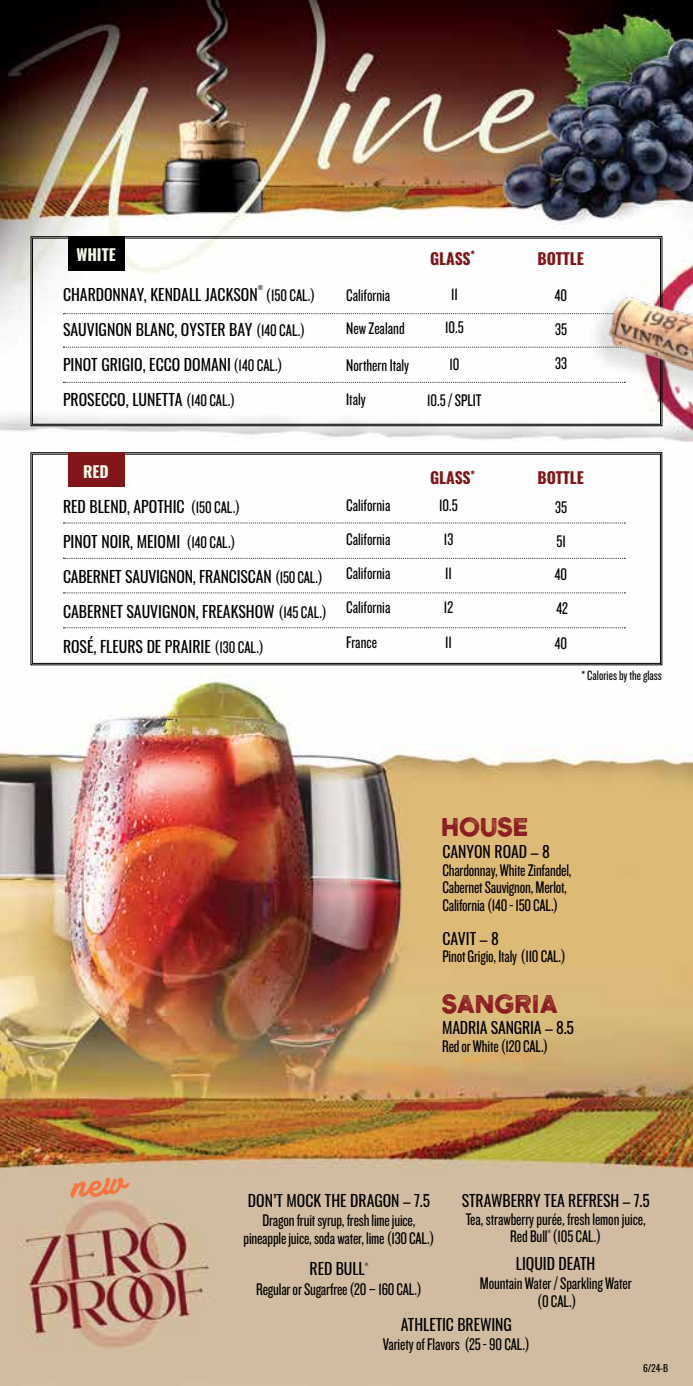
<style>
.page{position:relative;width:693px;height:1386px;background:#fff}
.page>*{position:absolute;margin:0;border:0;box-sizing:border-box;transform-origin:0 0}
.t1{font:29.75px "Henrik";color:#8a1a20}
.t2{font:17.5px/34.1px "Knockout HTF28 Junior Featherwt";letter-spacing:-.005em;color:#000}
.t3{font:15.75px "Oswald";color:#000}
.t4{font:700 15.75px "Oswald";color:#811517}
.t5{font:700 15.75px "Oswald";color:#f3f8e7}
.t6{font:700 15.75px "Oswald";color:#f4f8e7}
.t7{font:14px "Knockout HTF28 Junior Featherwt";color:#000}
.t8{font:9.62px "Oswald";color:#000}
.t9{font:6.12px "Oswald";color:#000}
.t10{font:4.02px "Oswald";color:#000}
.s1{font-family:"Knockout HTF28 Junior Featherwt";font-size:17.5px}
</style>
<div class="page">
<img style="left:0;top:0;width:693px;height:1386px">
<svg style="left:31px;top:236px;width:631px;height:190px"></svg>
<svg style="left:31px;top:452px;width:631px;height:213px"></svg>
<div style="left:32px;top:454px;width:629px;height:210px;border:1px solid #000"></div>
<svg style="left:63px;top:558px;width:562px;height:1px"></svg>
<svg style="left:63px;top:592px;width:562px;height:1px"></svg>
<svg style="left:63px;top:627px;width:562px;height:1px"></svg>
<svg style="left:63px;top:313px;width:496px;height:1px"></svg>
<div style="left:68px;top:237px;width:57px;height:34px;background:#000"></div>
<div style="left:68px;top:453px;width:57px;height:34px;background:#811517"></div>
<svg style="left:63px;top:347px;width:496px;height:1px"></svg>
<svg style="left:63px;top:382px;width:496px;height:1px"></svg>
<svg style="left:63px;top:523px;width:562px;height:1px"></svg>
<img style="left:559px;top:284px;width:134px;height:113px">
<svg style="left:70px;top:1176px;width:60px;height:22px"></svg>
<p class="t5" style="left:76px;top:241px;width:41px">WHITE</p>
<p class="t4" style="left:430px;top:244px;width:47px">GLASS<sup>*</sup></p>
<p class="t4" style="left:537px;top:244px;width:48px">BOTTLE</p>
<p class="t9" style="left:258px;top:282px;width:7px">®</p>
<p class="t2" style="left:266px;top:278px;width:51px">(150 CAL.)</p>
<p class="t3" style="left:63px;top:315px;width:244px">SAUVIGNON BLANC, OYSTER BAY <span class="s1">(140 CAL.)</span></p>
<p class="t3" style="left:63px;top:350px;width:221px">PINOT GRIGIO, ECCO DOMANI <span class="s1">(140 CAL.)</span></p>
<p class="t3" style="left:63px;top:385px;width:174px">PROSECCO, LUNETTA <span class="s1">(140 CAL.)</span></p>
<p class="t3" style="left:63px;top:280px;width:196px">CHARDONNAY, KENDALL JACKSON</p>
<p class="t2" style="left:346px;top:278px;width:60px;line-height:33.2px">California<br>New Zealand</p>
<p class="t2" style="left:346px;top:348px;width:64px">Northern Italy<br>Italy</p>
<p class="t2" style="left:445px;top:278px;width:20px;line-height:33.2px;text-align:center">11<br>10.5</p>
<p class="t2" style="left:427px;top:347px;width:56px;line-height:35.9px;text-align:center">10<br>10.5 / SPLIT</p>
<p class="t2" style="left:555px;top:278px;width:14px;text-align:justify">40<br>35<br>33</p>
<p class="t6" style="left:83px;top:458px;width:27px">RED</p>
<p class="t4" style="left:430px;top:463px;width:47px">GLASS<sup>*</sup></p>
<p class="t4" style="left:537px;top:463px;width:48px">BOTTLE</p>
<p class="t3" style="left:63px;top:493px;width:179px">RED BLEND, APOTHIC <span class="s1">(150 CAL.)</span></p>
<p class="t3" style="left:63px;top:528px;width:174px">PINOT NOIR, MEIOMI <span class="s1">(140 CAL.)</span></p>
<p class="t3" style="left:63px;top:563px;width:261px">CABERNET SAUVIGNON, FRANCISCAN <span class="s1">(150 CAL.)</span></p>
<p class="t3" style="left:63px;top:598px;width:265px">CABERNET SAUVIGNON, FREAKSHOW <span class="s1">(145 CAL.)</span></p>
<p class="t3" style="left:63px;top:633px;width:202px">ROSÉ, FLEURS DE PRAIRIE <span class="s1">(130 CAL.)</span></p>
<p class="t2" style="left:346px;top:489px;width:46px;text-align:justify">California California California California France</p>
<p class="t2" style="left:439px;top:488px;width:20px">10.5<br>13<br>11<br>12<br>11</p>
<p class="t2" style="left:555px;top:490px;width:15px">35<br>51<br>40<br>42<br>40</p>
<p class="t7" style="left:582px;top:669px;width:82px">* Calories by the glass</p>
<h1 class="t1" style="left:442px;top:815px;width:89px">HOUSE</h1>
<p class="t3" style="left:442px;top:838px;width:109px">CANYON ROAD – 8</p>
<p class="t2" style="left:442px;top:861px;width:131px;line-height:17.5px">Chardonnay, White Zinfandel,<br>Cabernet Sauvignon, Merlot,<br>California (140 - 150 CAL.)</p>
<p class="t3" style="left:442px;top:924px;width:58px">CAVIT – 8</p>
<p class="t2" style="left:442px;top:940px;width:125px">Pinot Grigio, Italy (110 CAL.)</p>
<h1 class="t1" style="left:442px;top:992px;width:119px">SANGRIA</h1>
<p class="t3" style="left:442px;top:1014px;width:133px">MADRIA SANGRIA – 8.5</p>
<p class="t2" style="left:442px;top:1029px;width:108px">Red or White (120 CAL.)</p>
<p class="t3" style="left:248px;top:1187px;width:184px">DON’T MOCK THE DRAGON – 7.5</p>
<p class="t2" style="left:244px;top:1212px;width:192px;line-height:17.5px;text-align:center">Dragon fruit syrup, fresh lime juice, pineapple juice, soda water, lime (130 CAL.)</p>
<p class="t3" style="left:310px;top:1255px;width:57px">RED BULL</p>
<p class="t10" style="left:365px;top:1261px;width:5px">®</p>
<p class="t2" style="left:256px;top:1272px;width:167px">Regular or Sugarfree (20 – 160 CAL.)</p>
<p class="t3" style="left:462px;top:1187px;width:189px">STRAWBERRY TEA REFRESH – 7.5</p>
<p class="t2" style="left:466px;top:1210px;width:182px;line-height:17.5px;text-align:center">Tea, strawberry purée, fresh lemon juice,<br>Red Bull (105 CAL.)</p>
<p class="t10" style="left:548px;top:1227px;width:5px">®</p>
<p class="t3" style="left:516px;top:1250px;width:81px">LIQUID DEATH</p>
<p class="t2" style="left:480px;top:1275px;width:153px;line-height:17.5px;text-align:center">Mountain Water / Sparkling Water (0 CAL.)</p>
<p class="t3" style="left:401px;top:1310px;width:113px">ATHLETIC BREWING</p>
<p class="t2" style="left:383px;top:1327px;width:149px">Variety of Flavors (25 - 90 CAL.)</p>
<p class="t8" style="left:643px;top:1360px;width:27px">6/24-B</p>
</div>
